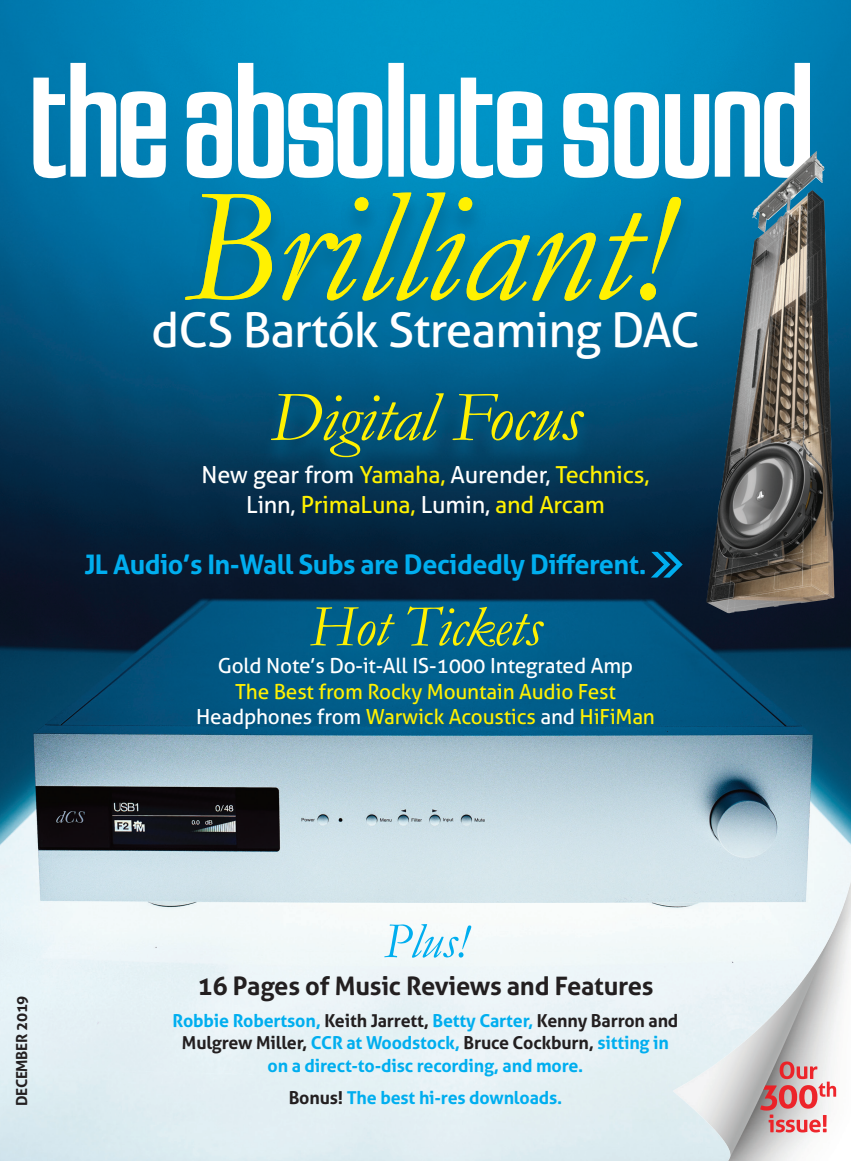
<style>
.page{position:relative;width:851px;height:1161px;background:#fff}
.page>*{position:absolute;margin:0;border:0;box-sizing:border-box;transform-origin:0 0}
.t1{font:italic 162.9px "Garamond";letter-spacing:-.01em;color:#fff101}
.t2{font:italic 71.25px "Garamond";letter-spacing:-.01em;color:#fff101}
.t3{font:italic 59.1px "Garamond";letter-spacing:-.01em;color:#fff101}
.t4{font:italic 50.55px "Garamond";color:#00aeef}
.t5{font:48px "Aller";letter-spacing:-.02em;color:#fff}
.t6{font:700 27px "Aller";letter-spacing:-.02em;color:#00aeef}
.t7{font:700 25.5px "Aller";letter-spacing:-.01em;color:#231f20}
.t8{font:23.55px/29.7px "Aller";letter-spacing:-.01em;color:#fff101;text-align:center}
.t9{font:20.85px/25.7px "Aller";letter-spacing:-.01em;color:#fff101;text-align:center}
.t10{font:20.85px "Aller";letter-spacing:-.01em;color:#fff}
.t11{font:700 17.85px/22.5px "Aller";letter-spacing:-.01em;color:#00aeef;text-align:center}
.t12{font:700 15.15px "Aller";letter-spacing:-.02em;color:#231f20}
.s1{color:#fff}
.s2{color:#231f20}
</style>
<div class="page">
<img style="left:0;top:0;width:850px;height:1161px">
<img style="left:614px;top:785px;width:236px;height:376px">
<svg style="left:33px;top:63px;width:777px;height:116px"></svg>
<div style="left:171px;top:191px;width:524px;height:138px;background:linear-gradient(to bottom,#0082b5,#006999)"></div>
<div style="left:299px;top:605px;width:257px;height:67px;background:#00618f"></div>
<div style="left:260px;top:392px;width:336px;height:91px;background:linear-gradient(to bottom,#015a86,#043958)"></div>
<svg style="left:760px;top:1061px;width:76px;height:71px"></svg>
<img style="left:706px;top:168px;width:128px;height:446px">
<svg style="left:650px;top:552px;width:32px;height:26px"></svg>
<h1 class="t1" style="left:183px;top:150px;width:486px">Brilliant!</h1>
<h3 class="t5" style="left:151px;top:300px;width:550px">dCS Bartók Streaming DAC</h3>
<h2 class="t2" style="left:270px;top:375px;width:313px">Digital Focus</h2>
<h3 class="t8" style="left:202px;top:460px;width:449px"><span class="s1">New gear from</span> Yamaha, <span class="s1">Aurender,</span> Technics,<br><span class="s1">Linn,</span> PrimaLuna, <span class="s1">Lumin,</span> and Arcam</h3>
<h3 class="t6" style="left:84px;top:547px;width:563px">JL Audio’s In-Wall Subs are Decidedly Different.</h3>
<h3 class="t3" style="left:309px;top:591px;width:234px">Hot Tickets</h3>
<p class="t10" style="left:218px;top:653px;width:417px">Gold Note’s Do-it-All IS-1000 Integrated Amp</p>
<p class="t9" style="left:196px;top:678px;width:460px">The Best from Rocky Mountain Audio Fest<br><span class="s1">Headphones from</span> Warwick Acoustics <span class="s1">and</span> HiFiMan</p>
<p class="t12" style="left:12px;top:1106px;width:112px;rotate:-90deg">DECEMBER 2019</p>
<h3 class="t4" style="left:384px;top:911px;width:85px">Plus!</h3>
<h3 class="t7" style="left:197px;top:970px;width:457px">16 Pages of Music Reviews and Features</h3>
<p class="t11" style="left:172px;top:1009px;width:507px">Robbie Robertson, <span class="s2">Keith Jarrett,</span> Betty Carter, <span class="s2">Kenny Barron and<br>Mulgrew Miller,</span> CCR at Woodstock, <span class="s2">Bruce Cockburn,</span> sitting in on a direct-to-disc recording, and more.</p>
<p class="t11" style="left:289px;top:1086px;width:275px"><span class="s2">Bonus!</span> The best hi-res downloads.</p>
</div>
